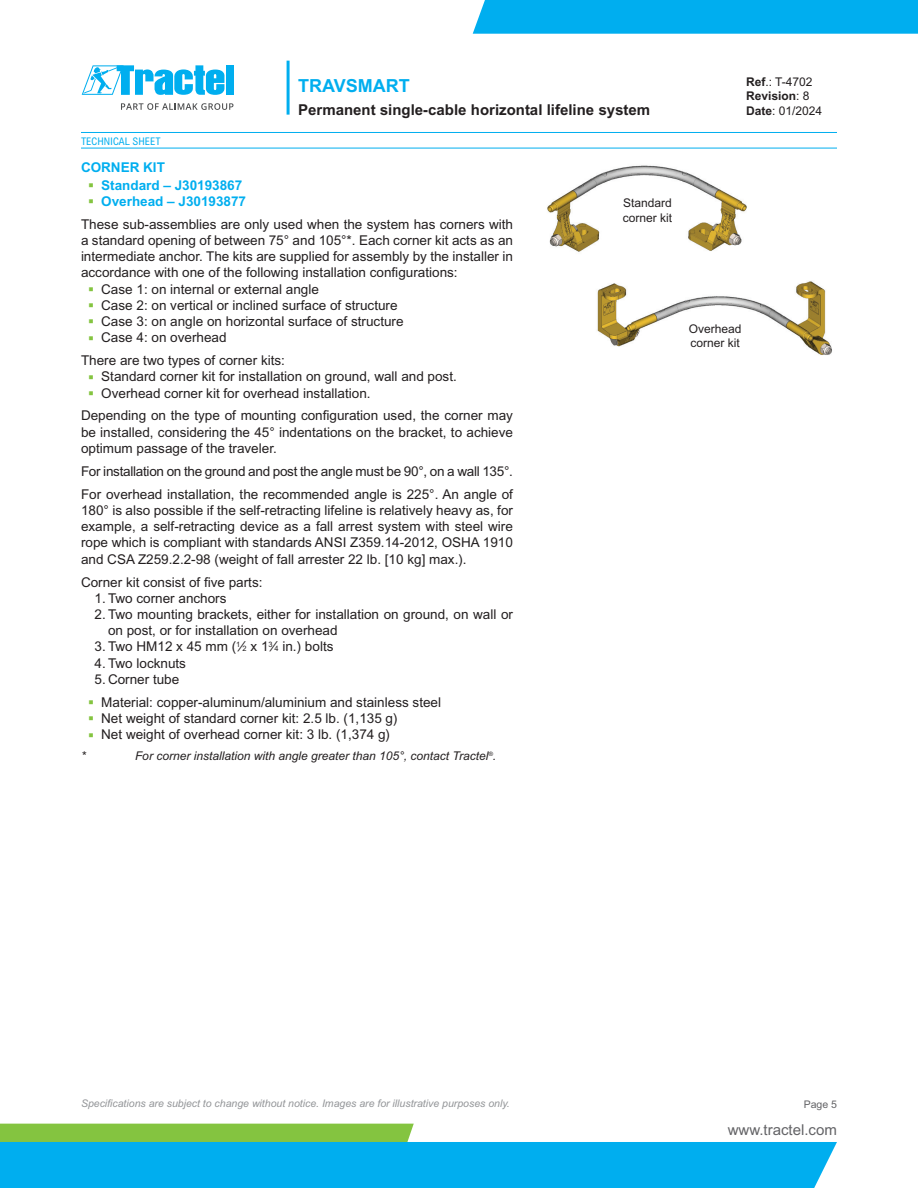
<style>
.page{position:relative;width:918px;height:1188px;background:#fff}
.page>*{position:absolute;margin:0;border:0;box-sizing:border-box;transform-origin:0 0}
.t1{font:700 18px "Arial MT Std";color:#00aeef}
.t2{font:700 15px "Arial MT Std";color:#231f20}
.t3{font:15px "Arial MT Std";color:#636366}
.t4{font:13.5px/16.2px "Arial MT Std";color:#231f20}
.t5{font:700 13.5px/17.9px "Arial MT Std";color:#00aeef}
.t6{font:12px/14.4px "Arial MT Std";color:#231f20}
.t7{font:italic 12px "Arial MT Std";color:#231f20}
.t8{font:italic 10.5px "Arial MT Std";color:#939598}
.t9{font:condensed 10.5px "Arial MT Std";color:#00aeef}
.t10{font:10.5px "Arial MT Std";color:#636366}
.s1{font-size:7.35px}
.s2{font-weight:700}
</style>
<div class="page">
<hr style="left:287px;top:61px;width:3px;height:54px;background:#00aeef">
<div style="left:473px;top:0;width:445px;height:34px;background:#00aeef"></div>
<svg style="left:0;top:1124px;width:837px;height:64px"></svg>
<hr style="left:81px;top:148px;width:756px;height:1px;background:#00aeef">
<hr style="left:81px;top:132px;width:756px;height:1px;background:#00aeef">
<div style="left:226px;top:65px;width:7px;height:30px;background:#00aeef"></div>
<svg style="left:82px;top:65px;width:142px;height:30px"></svg>
<svg style="left:121px;top:103px;width:112px;height:7px"></svg>
<img style="left:547px;top:165px;width:200px;height:87px">
<img style="left:597px;top:281px;width:235px;height:74px">
<h1 class="t1" style="left:298px;top:75px;width:113px">TRAVSMART</h1>
<p class="t2" style="left:298px;top:101px;width:353px">Permanent single-cable horizontal lifeline system</p>
<p class="t9" style="left:81px;top:134px;width:81px">TECHNICAL SHEET</p>
<p class="t5" style="left:101px;top:158px;width:143px;text-indent:-20px">CORNER KIT<br>Standard – J30193867</p>
<p class="t5" style="left:101px;top:192px;width:146px">Overhead – J30193877</p>
<p class="t4" style="left:81px;top:216px;width:434px">These sub-assemblies are only used when the system has corners with</p>
<p class="t4" style="left:81px;top:232px;width:434px">a standard opening of between 75° and 105°*. Each corner kit acts as an</p>
<p class="t4" style="left:81px;top:248px;width:433px">intermediate anchor. The kits are supplied for assembly by the installer in</p>
<p class="t4" style="left:81px;top:264px;width:378px">accordance with one of the following installation configurations:</p>
<p class="t4" style="left:101px;top:281px;width:219px">Case 1: on internal or external angle</p>
<p class="t4" style="left:101px;top:297px;width:298px">Case 2: on vertical or inclined surface of structure</p>
<p class="t4" style="left:101px;top:313px;width:304px">Case 3: on angle on horizontal surface of structure</p>
<p class="t4" style="left:101px;top:329px;width:127px">Case 4: on overhead</p>
<p class="t4" style="left:101px;top:352px;width:357px;text-indent:-20px">There are two types of corner kits:<br>Standard corner kit for installation on ground, wall and post.<br>Overhead corner kit for overhead installation.</p>
<p class="t4" style="left:81px;top:408px;width:434px;text-align:justify">Depending on the type of mounting configuration used, the corner may be installed, considering the 45° indentations on the bracket, to achieve optimum passage of the traveler.</p>
<p class="t4" style="left:81px;top:460px;width:434px;line-height:23px">For installation on the ground and post the angle must be 90°, on a wall 135°.<br>For overhead installation, the recommended angle is 225°. An angle of</p>
<p class="t4" style="left:81px;top:502px;width:434px;text-align:justify">180° is also possible if the self-retracting lifeline is relatively heavy as, for example, a self-retracting device as a fall arrest system with steel wire rope which is compliant with standards ANSI Z359.14-2012, OSHA 1910 and CSA Z259.2.2-98 (weight of fall arrester 22 lb. [10 kg] max.).</p>
<p class="t4" style="left:81px;top:574px;width:183px">Corner kit consist of five parts:</p>
<p class="t4" style="left:94px;top:590px;width:134px">1. Two corner anchors</p>
<p class="t4" style="left:108px;top:606px;width:407px;text-indent:-14px">2. Two mounting brackets, either for installation on ground, on wall or on post, or for installation on overhead</p>
<p class="t4" style="left:94px;top:638px;width:241px">3. Two HM12 x 45 mm (<sup>1</sup>⁄<span class="s1">2</span> x 1<sup>3</sup>⁄<span class="s1">4</span> in.) bolts</p>
<p class="t4" style="left:95px;top:655px;width:93px">4. Two locknuts</p>
<p class="t4" style="left:101px;top:667px;width:341px;line-height:23px;text-indent:-7px">5. Corner tube<br>Material: copper-aluminum/aluminium and stainless steel</p>
<p class="t4" style="left:101px;top:710px;width:298px">Net weight of standard corner kit: 2.5 lb. (1,135 g)<br>Net weight of overhead corner kit: 3 lb. (1,374 g)</p>
<p class="t7" style="left:81px;top:749px;width:6px">*</p>
<p class="t7" style="left:135px;top:749px;width:363px">For corner installation with angle greater than 105°, contact Tractel<sup>®</sup>.</p>
<p class="t6" style="left:623px;top:196px;width:51px">Standard corner kit</p>
<p class="t6" style="left:746px;top:74px;width:78px"><span class="s2">Ref</span>.: T-4702<br><span class="s2">Revision</span>: 8<br><span class="s2">Date</span>: 01/2024</p>
<p class="t6" style="left:689px;top:321px;width:54px">Overhead corner kit</p>
<p class="t8" style="left:81px;top:1097px;width:430px">Specifications are subject to change without notice. Images are for illustrative purposes only.</p>
<p class="t10" style="left:804px;top:1099px;width:35px">Page 5</p>
<p class="t3" style="left:728px;top:1121px;width:111px">www.tractel.com</p>
</div>
